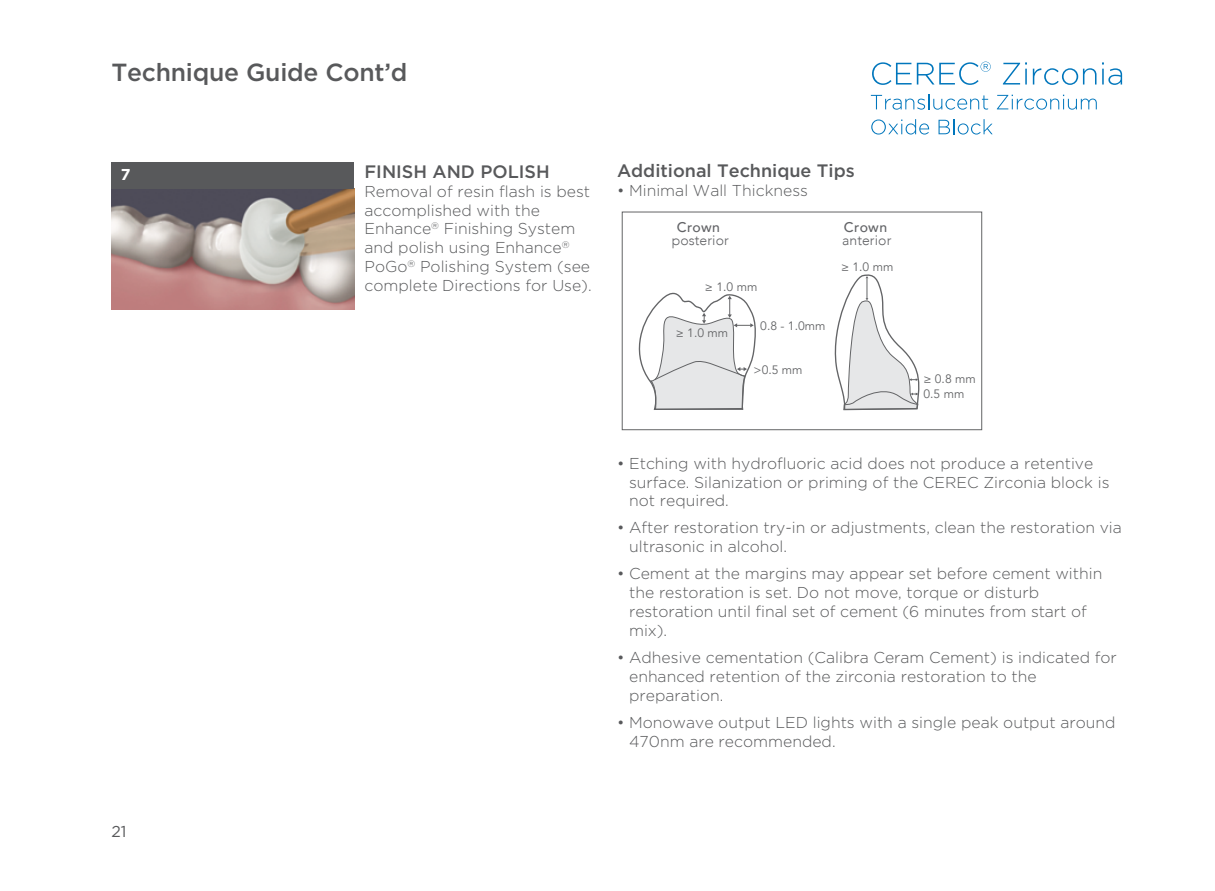
<style>
.page{position:relative;width:1215px;height:891px;background:#fff}
.page>*{position:absolute;margin:0;border:0;box-sizing:border-box;transform-origin:0 0}
.t1{font:500 24.75px "Gotham";letter-spacing:-.01em;color:#58595b}
.t2{font:500 18px "Gotham";color:#58595b}
.t3{font:300 15.75px/18.9px "Gotham";color:#58595b}
.t4{font:15.75px "Gotham";color:#58595b}
.t5{font:700 15.75px "Gotham";color:#fff}
.t6{font:300 13.95px "Avenir";letter-spacing:.01em;color:#626366}
.t7{font:500 13.95px "Avenir";letter-spacing:.03em;color:#626366}
.t8{font:12.15px/15.1px "Avenir";color:#636466}
</style>
<div class="page">
<img style="left:111px;top:189px;width:243px;height:121px">
<div style="left:111px;top:162px;width:243px;height:27px;background:#58595b"></div>
<svg style="left:872px;top:62px;width:119px;height:23px"></svg>
<svg style="left:1003px;top:62px;width:24px;height:23px"></svg>
<svg style="left:1033px;top:62px;width:89px;height:23px"></svg>
<svg style="left:871px;top:94px;width:117px;height:16px"></svg>
<svg style="left:997px;top:95px;width:100px;height:15px"></svg>
<svg style="left:871px;top:119px;width:58px;height:16px"></svg>
<svg style="left:939px;top:119px;width:54px;height:16px"></svg>
<svg style="left:834px;top:274px;width:86px;height:137px"></svg>
<svg style="left:638px;top:292px;width:118px;height:118px"></svg>
<div style="left:622px;top:212px;width:360px;height:218px;border:1px solid #636466"></div>
<h1 class="t1" style="left:111px;top:59px;width:298px">Technique Guide Cont’d</h1>
<p class="t5" style="left:121px;top:164px;width:11px">7</p>
<p class="t4" style="left:111px;top:822px;width:17px">21</p>
<p class="t2" style="left:364px;top:161px;width:187px">FINISH AND POLISH</p>
<p class="t3" style="left:364px;top:181px;width:229px">Removal of resin flash is best accomplished with the<br>Enhance<sup>®</sup> Finishing System and polish using Enhance<sup>®<br></sup>PoGo<sup>®</sup> Polishing System (see complete Directions for Use).</p>
<p class="t2" style="left:617px;top:160px;width:239px">Additional Technique Tips</p>
<p class="t3" style="left:617px;top:181px;width:193px">• Minimal Wall Thickness</p>
<p class="t7" style="left:677px;top:215px;width:45px">Crown</p>
<p class="t6" style="left:672px;top:232px;width:59px">posterior</p>
<p class="t8" style="left:705px;top:279px;width:54px">≥ 1.0 mm</p>
<p class="t8" style="left:676px;top:325px;width:54px">≥ 1.0 mm</p>
<p class="t8" style="left:760px;top:319px;width:67px">0.8 - 1.0mm</p>
<p class="t8" style="left:754px;top:363px;width:51px">&gt;0.5 mm</p>
<p class="t7" style="left:844px;top:215px;width:45px">Crown</p>
<p class="t6" style="left:842px;top:232px;width:51px">anterior</p>
<p class="t8" style="left:841px;top:259px;width:54px">≥ 1.0 mm</p>
<p class="t8" style="left:923px;top:372px;width:54px">≥ 0.8 mm<br>0.5 mm</p>
<p class="t3" style="left:629px;top:453px;width:482px;text-indent:-12px">• Etching with hydrofluoric acid does not produce a retentive surface. Silanization or priming of the CEREC Zirconia block is not required.</p>
<p class="t3" style="left:629px;top:518px;width:494px;text-indent:-12px">• After restoration try-in or adjustments, clean the restoration via ultrasonic in alcohol.</p>
<p class="t3" style="left:629px;top:564px;width:475px;text-indent:-12px">• Cement at the margins may appear set before cement within the restoration is set. Do not move, torque or disturb restoration until final set of cement (6 minutes from start of mix).</p>
<p class="t3" style="left:629px;top:648px;width:489px;text-indent:-12px">• Adhesive cementation (Calibra Ceram Cement) is indicated for enhanced retention of the zirconia restoration to the preparation.</p>
<p class="t3" style="left:629px;top:713px;width:488px;text-indent:-12px">• Monowave output LED lights with a single peak output around<br>470nm are recommended.</p>
</div>
